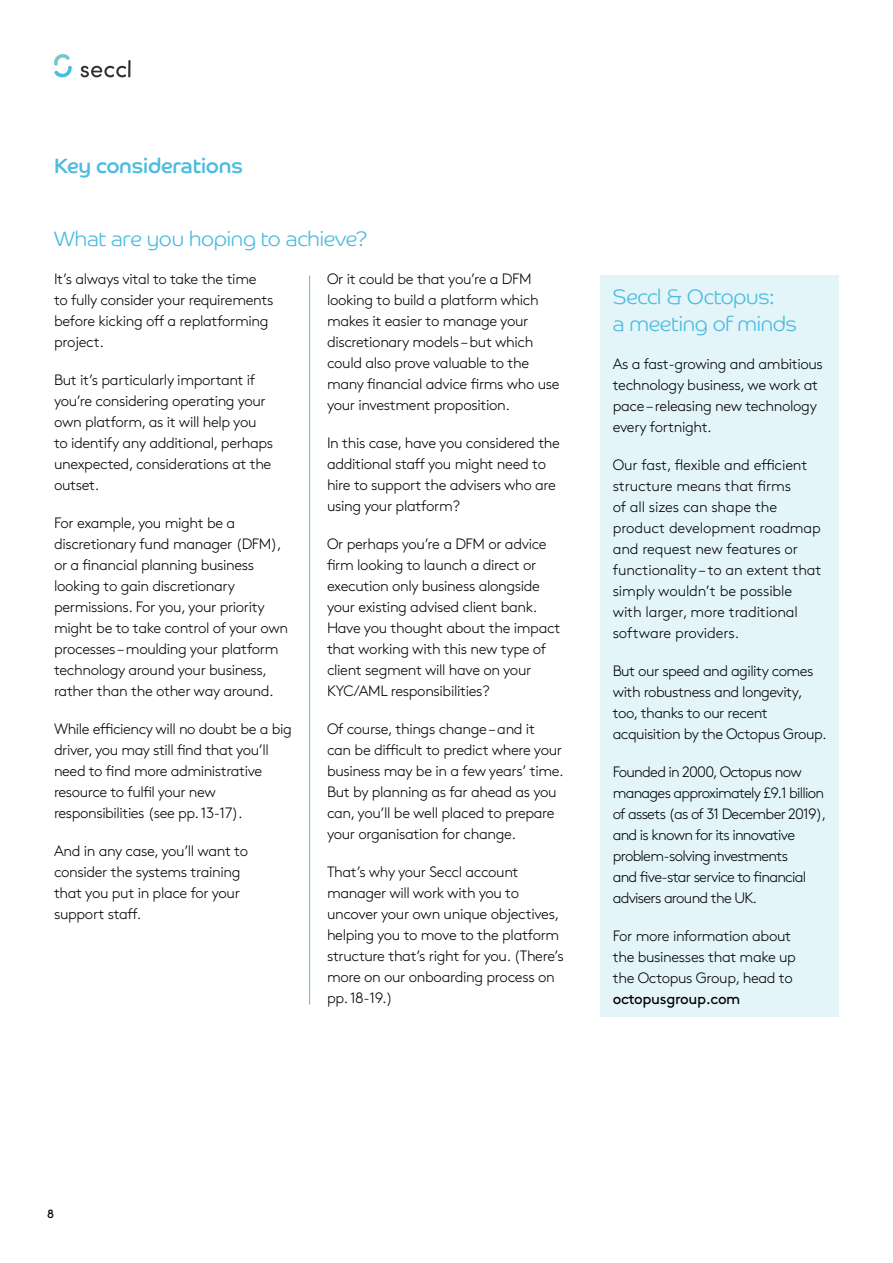
<style>
.page{position:relative;width:893px;height:1263px;background:#fff}
.page>*{position:absolute;margin:0;border:0;box-sizing:border-box;transform-origin:0 0}
.t1{font:300 21px/27px "Co Headline";letter-spacing:-.01em;color:#4bbcdf}
.t2{font:21px "Co Headline";letter-spacing:-.01em;color:#4bbcdf}
.t3{font:300 15px/21px "Brown";letter-spacing:-.025em;color:#000}
.t4{font:300 15px/21px "Brown";letter-spacing:-.05em;color:#000}
.t5{font:15px "Brown";letter-spacing:-.025em;color:#000}
.t6{font:12px "Brown";color:#000}
</style>
<div class="page">
<svg style="left:81px;top:66px;width:45px;height:11px"></svg>
<hr style="left:128px;top:60px;width:3px;height:17px;background:#2e3033">
<svg style="left:54px;top:54px;width:18px;height:23px"></svg>
<div style="left:600px;top:275px;width:239px;height:741px;background:#e4f5fa"></div>
<hr style="left:309px;top:275px;width:1px;height:730px;background:#4bbcdf">
<h1 class="t2" style="left:54px;top:153px;width:190px">Key considerations</h1>
<h1 class="t1" style="left:54px;top:225px;width:315px">What are you hoping to achieve?</h1>
<p class="t3" style="left:54px;top:267px;width:221px">It’s always vital to take the time to fully consider your requirements before kicking off a replatforming project.</p>
<p class="t3" style="left:54px;top:368px;width:221px">But it’s particularly important if you’re considering operating your own platform, as it will help you to identify any additional, perhaps unexpected, considerations at the outset.</p>
<p class="t3" style="left:54px;top:511px;width:236px">For example, you might be a discretionary fund manager (DFM), or a financial planning business looking to gain discretionary permissions. For you, your priority might be to take control of your own processes – moulding your platform technology around your business, rather than the other way around.</p>
<p class="t3" style="left:54px;top:717px;width:239px">While efficiency will no doubt be a big driver, you may still find that you’ll need to find more administrative resource to fulfil your new responsibilities (see pp. 13-17).</p>
<p class="t3" style="left:54px;top:839px;width:196px">And in any case, you’ll want to consider the systems training that you put in place for your support staff.</p>
<p class="t3" style="left:327px;top:267px;width:234px">Or it could be that you’re a DFM looking to build a platform which makes it easier to manage your discretionary models – but which could also prove valuable to the many financial advice firms who use your investment proposition.</p>
<p class="t3" style="left:327px;top:431px;width:235px">In this case, have you considered the additional staff you might need to hire to support the advisers who are using your platform?</p>
<p class="t3" style="left:327px;top:532px;width:235px">Or perhaps you’re a DFM or advice firm looking to launch a direct or execution only business alongside your existing advised client bank.<br>Have you thought about the impact that working with this new type of client segment will have on your<br>KYC/AML responsibilities?</p>
<p class="t3" style="left:327px;top:717px;width:238px">Of course, things change – and it<br>can be difficult to predict where your business may be in a few years’ time.<br>But by planning as far ahead as you can, you’ll be well placed to prepare your organisation for change.</p>
<p class="t3" style="left:327px;top:860px;width:238px">That’s why your Seccl account manager will work with you to uncover your own unique objectives, helping you to move to the platform structure that’s right for you. (There’s more on our onboarding process on pp. 18-19.)</p>
<h1 class="t1" style="left:613px;top:283px;width:186px">Seccl &amp; Octopus:<br>a meeting of minds</h1>
<p class="t3" style="left:613px;top:352px;width:212px">As a fast-growing and ambitious technology business, we work at pace – releasing new technology every fortnight.</p>
<p class="t3" style="left:613px;top:453px;width:210px">Our fast, flexible and efficient structure means that firms<br>of all sizes can shape the product development roadmap and request new features or functionality – to an extent that simply wouldn’t be possible with larger, more traditional software providers.</p>
<p class="t3" style="left:613px;top:659px;width:216px">But our speed and agility comes with robustness and longevity, too, thanks to our recent acquisition by the Octopus Group.</p>
<p class="t4" style="left:613px;top:760px;width:215px">Founded in 2000, Octopus now manages approximately £9.1 billion of assets (as of 31 December 2019), and is known for its innovative problem-solving investments<br>and five-star service to financial advisers around the UK.</p>
<p class="t3" style="left:613px;top:924px;width:185px">For more information about the businesses that make up the Octopus Group, head to</p>
<p class="t5" style="left:613px;top:987px;width:129px">octopusgroup.com</p>
<p class="t6" style="left:47px;top:1205px;width:8px">8</p>
</div>
